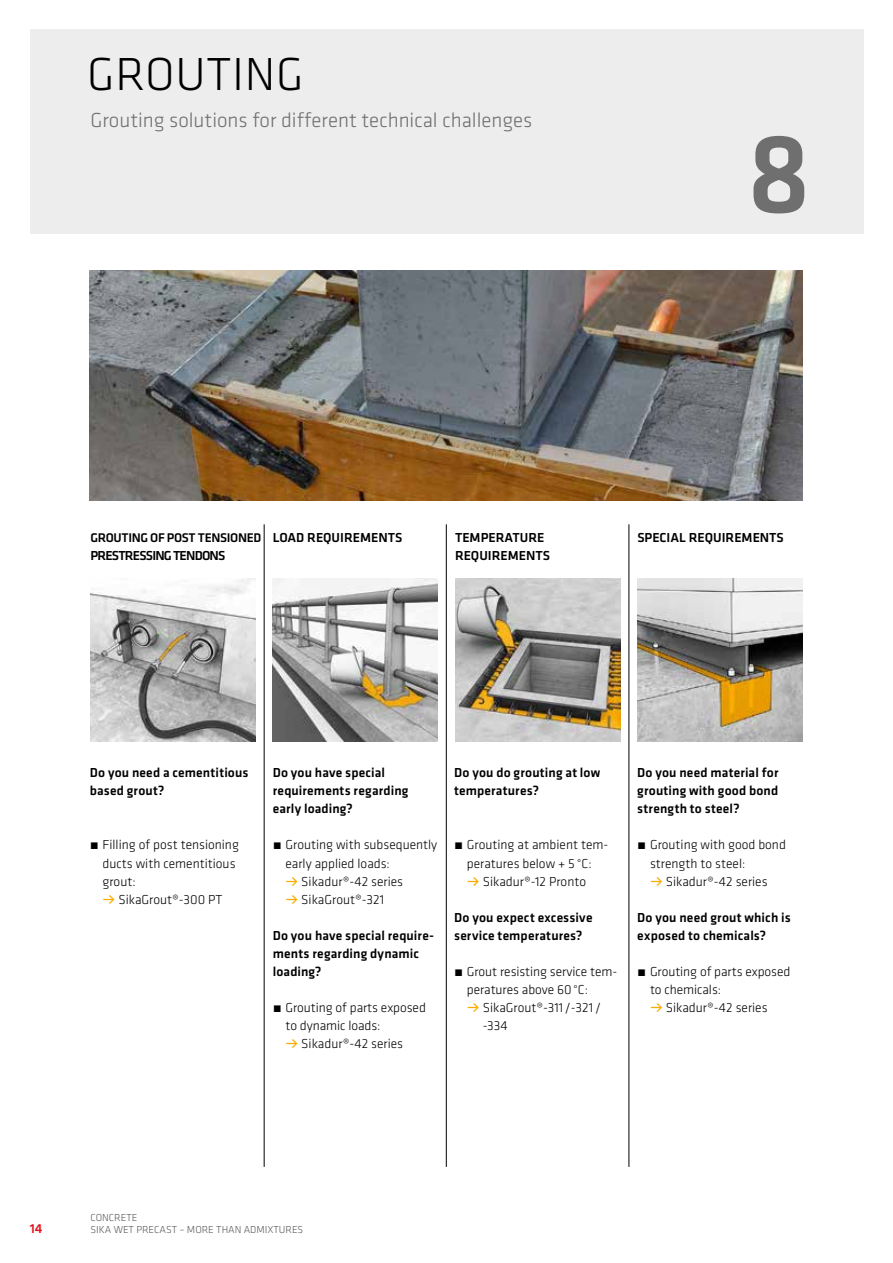
<style>
.page{position:relative;width:893px;height:1263px;background:#fff}
.page>*{position:absolute;margin:0;border:0;box-sizing:border-box;transform-origin:0 0}
.t1{font:500 116.55px "Klavika";color:#706f6f}
.t2{font:300 48px "Klavika";letter-spacing:.015em;color:#000}
.t3{font:300 21px "Klavika";color:#706f6f}
.t4{font:300 13.5px/18.1px "Klavika";color:#000}
.t5{font:500 13.5px/18.1px "Klavika";letter-spacing:.01em;color:#000}
.t6{font:500 13.5px "Klavika";letter-spacing:-.06em;color:#000}
.t7{font:500 13.5px "Klavika";color:#e2141c}
.t8{font:500 13.05px "Klavika";letter-spacing:-.025em;color:#000}
.t9{font:300 10.5px/12.6px "Klavika";color:#575756}
.s1{font-weight:500;color:#f8ad00}
</style>
<div class="page">
<div style="left:30px;top:30px;width:833px;height:204px;background:#ededed"></div>
<hr style="left:264px;top:524px;width:1px;height:643px;background:#000">
<hr style="left:446px;top:524px;width:1px;height:643px;background:#000">
<hr style="left:629px;top:524px;width:1px;height:643px;background:#000">
<img style="left:90px;top:270px;width:712px;height:230px">
<img style="left:91px;top:578px;width:165px;height:164px">
<img style="left:273px;top:578px;width:165px;height:164px">
<img style="left:637px;top:578px;width:165px;height:164px">
<img style="left:455px;top:578px;width:165px;height:164px">
<h2 class="t2" style="left:87px;top:46px;width:218px">GROUTING</h2>
<h3 class="t3" style="left:91px;top:107px;width:443px">Grouting solutions for different technical challenges</h3>
<h1 class="t1" style="left:746px;top:95px;width:67px">8</h1>
<p class="t8" style="left:91px;top:529px;width:172px">GROUTING OF POST TENSIONED</p>
<p class="t6" style="left:91px;top:547px;width:136px">PRESTRESSING TENDONS</p>
<p class="t5" style="left:273px;top:528px;width:131px">LOAD REQUIREMENTS</p>
<p class="t5" style="left:455px;top:528px;width:97px">TEMPERATURE<br>REQUIREMENTS</p>
<p class="t5" style="left:637px;top:528px;width:148px">SPECIAL REQUIREMENTS</p>
<p class="t5" style="left:90px;top:763px;width:160px">Do you need a cementitious based grout?</p>
<p class="t4" style="left:103px;top:836px;width:138px;text-indent:-13px">́ Filling of post tensioning ducts with cementitious grout:</p>
<p class="t4" style="left:103px;top:890px;width:122px"><span class="s1">•</span> SikaGrout®-300 PT</p>
<p class="t5" style="left:273px;top:763px;width:137px">Do you have special requirements regarding early loading?</p>
<p class="t4" style="left:285px;top:836px;width:153px;text-indent:-13px">́ Grouting with subsequently early applied loads:</p>
<p class="t4" style="left:285px;top:872px;width:119px"><span class="s1">•</span> Sikadur®-42 series</p>
<p class="t4" style="left:285px;top:890px;width:100px"><span class="s1">•</span> SikaGrout®-321</p>
<p class="t5" style="left:273px;top:926px;width:163px">Do you have special require&shy;ments regarding dynamic loading?</p>
<p class="t4" style="left:285px;top:998px;width:142px;text-indent:-13px">́ Grouting of parts exposed to dynamic loads:</p>
<p class="t4" style="left:285px;top:1034px;width:119px"><span class="s1">•</span> Sikadur®-42 series</p>
<p class="t5" style="left:454px;top:763px;width:148px">Do you do grouting at low temperatures?</p>
<p class="t4" style="left:454px;top:836px;width:156px;text-align:center">́ Grouting at ambient tem&shy;peratures below + 5 °C:</p>
<p class="t4" style="left:467px;top:872px;width:121px"><span class="s1">•</span> Sikadur®-12 Pronto</p>
<p class="t5" style="left:454px;top:908px;width:140px">Do you expect excessive service temperatures?</p>
<p class="t4" style="left:467px;top:962px;width:152px;text-indent:-13px">́ Grout resisting service tem&shy;peratures above 60°C:</p>
<p class="t4" style="left:483px;top:998px;width:120px;text-indent:-16px"><span class="s1">•</span> SikaGrout®-311 /-321 / -334</p>
<p class="t5" style="left:637px;top:763px;width:143px;text-align:justify">Do you need material for grouting with good bond strength to steel?</p>
<p class="t4" style="left:650px;top:836px;width:137px;text-indent:-13px">́ Grouting with good bond strength to steel:</p>
<p class="t4" style="left:650px;top:872px;width:119px"><span class="s1">•</span> Sikadur®-42 series</p>
<p class="t5" style="left:637px;top:908px;width:155px">Do you need grout which is exposed to chemicals?</p>
<p class="t4" style="left:650px;top:962px;width:142px;text-indent:-13px">́ Grouting of parts exposed to chemicals:</p>
<p class="t4" style="left:650px;top:998px;width:119px"><span class="s1">•</span> Sikadur®-42 series</p>
<p class="t7" style="left:30px;top:1219px;width:14px">14</p>
<p class="t9" style="left:91px;top:1211px;width:214px">CONCRETE<br>SIKA WET PRECAST – MORE THAN ADMIXTURES</p>
</div>
